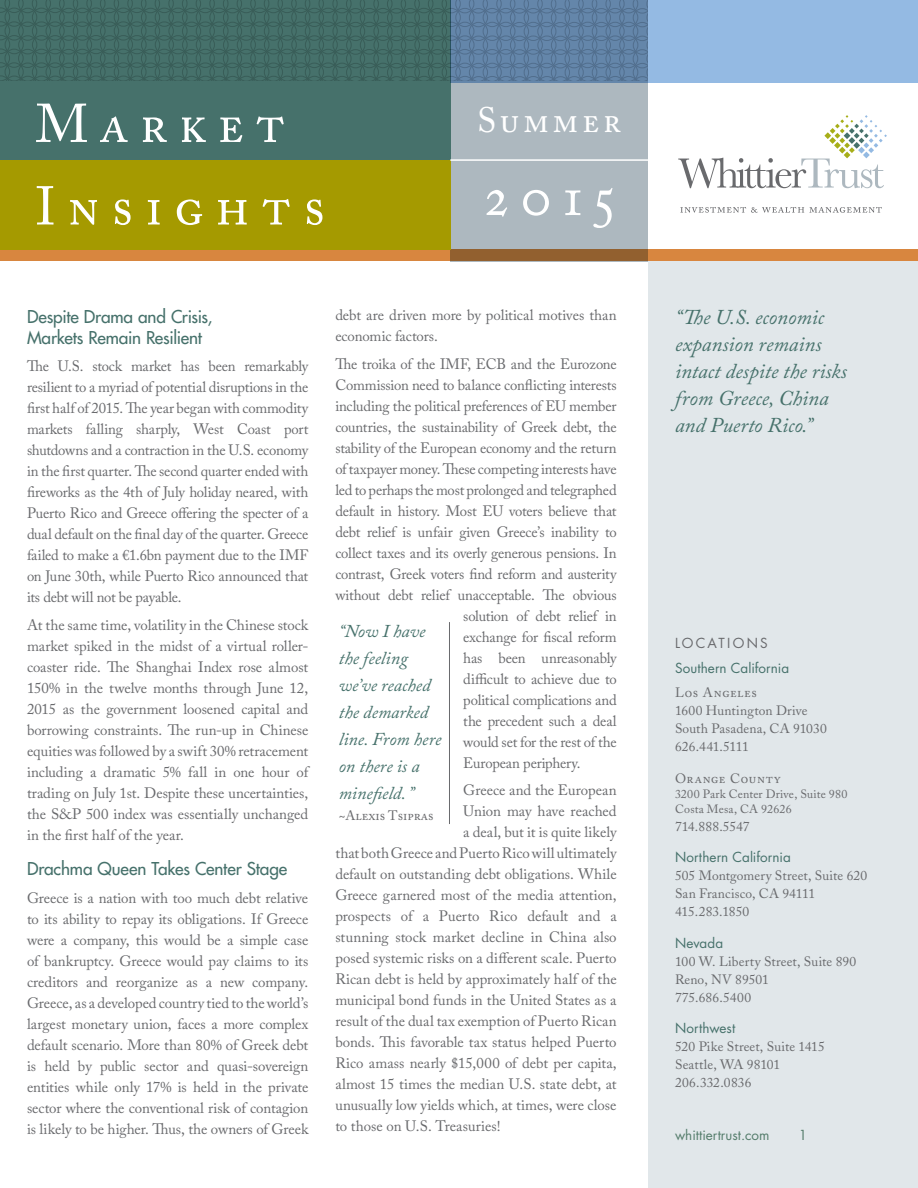
<style>
.page{position:relative;width:918px;height:1188px;background:#fff}
.page>*{position:absolute;margin:0;border:0;box-sizing:border-box;transform-origin:0 0}
.t1{font:58.5px "Adobe Caslon Regular SC";color:#fff}
.t2{font:54px/82.5px "Adobe Caslon Regular SC";letter-spacing:.22em;color:#fff}
.t3{font:35.1px "Adobe Caslon Regular SC";letter-spacing:.1em;color:#fff}
.t4{font:italic 21px/27px "Adobe Caslon Pro";color:#46716b}
.t5{font:italic 18px/27px "Adobe Caslon Pro";color:#46716b}
.t6{font:17.25px/21px "Futura";letter-spacing:-.01em;color:#46716b}
.t7{font:15px/21px "Adobe Caslon Pro";letter-spacing:-.01em;color:#696a6d;text-align:justify}
.t8{font:13.5px/18px "Adobe Caslon";letter-spacing:.005em;color:#696a6d}
.t9{font:13.5px "Futura";letter-spacing:.005em;color:#46716b}
.t10{font:13.5px "Adobe Caslon Regular SC";letter-spacing:.05em;color:#696a6d}
.t11{font:13.5px "Futura";color:#557d6c}
.t12{font:13.5px "Adobe Caslon Pro";color:#696a6d}
.t13{font:13.5px "Futura";letter-spacing:.165em;color:#696a6d}
.t14{font:12px/15px "Adobe Caslon Pro";letter-spacing:.015em;color:#696a6d}
</style>
<div class="page">
<div style="left:0;top:249px;width:918px;height:12px;background:#d8863f"></div>
<div style="left:648px;top:261px;width:270px;height:927px;background:#e1e7ea"></div>
<div style="left:450px;top:0;width:198px;height:261px;background:#adb8bf"></div>
<div style="left:0;top:0;width:450px;height:164px;background:#46716b"></div>
<svg style="left:680px;top:207px;width:202px;height:6px"></svg>
<svg style="left:678px;top:115px;width:209px;height:73px"></svg>
<div style="left:0;top:160px;width:450px;height:89px;background:#a59a00"></div>
<hr style="left:450px;top:159px;width:199px;height:2px;background:#fff">
<div style="left:450px;top:0;width:468px;height:82px;background:#94bae3"></div>
<svg style="left:0;top:0;width:648px;height:81px"></svg>
<hr style="left:449px;top:622px;width:1px;height:202px;background:#696a6d">
<h2 class="t2" style="left:36px;top:83px;width:291px">Market<br>Insights</h2>
<h3 class="t3" style="left:477px;top:100px;width:145px">Summer</h3>
<h1 class="t1" style="left:484px;top:161px;width:132px">2015</h1>
<p class="t6" style="left:27px;top:306px;width:187px">Despite Drama and Crisis,<br>Markets Remain Resilient</p>
<p class="t7" style="left:27px;top:356px;width:283px">The U.S. stock market has been remarkably resilient to a myriad of potential disruptions in the first half of 2015. The year began with commodity markets falling sharply, West Coast port shutdowns and a contraction in the U.S. economy in the first quarter. The second quarter ended with fireworks as the 4th of July holiday neared, with Puerto Rico and Greece offering the specter of a dual default on the final day of the quarter. Greece failed to make a €1.6bn payment due to the IMF on June 30th, while Puerto Rico announced that its debt will not be payable.</p>
<p class="t7" style="left:27px;top:614px;width:283px">At the same time, volatility in the Chinese stock market spiked in the midst of a virtual roller&shy;coaster ride. The Shanghai Index rose almost 150% in the twelve months through June 12, 2015 as the government loosened capital and borrowing constraints. The run-up in Chinese equities was followed by a swift 30% retracement including a dramatic 5% fall in one hour of trading on July 1st. Despite these uncertainties, the S&amp;P 500 index was essentially unchanged in the first half of the year.</p>
<p class="t6" style="left:27px;top:858px;width:262px">Drachma Queen Takes Center Stage</p>
<p class="t7" style="left:27px;top:887px;width:283px">Greece is a nation with too much debt relative to its ability to repay its obligations. If Greece were a company, this would be a simple case of bankruptcy. Greece would pay claims to its creditors and reorganize as a new company.<br>Greece, as a developed country tied to the world’s largest monetary union, faces a more complex default scenario. More than 80% of Greek debt is held by public sector and quasi-sovereign entities while only 17% is held in the private sector where the conventional risk of contagion is likely to be higher. Thus, the owners of Greek</p>
<p class="t7" style="left:335px;top:304px;width:283px">debt are driven more by political motives than economic factors.</p>
<p class="t7" style="left:335px;top:353px;width:283px">The troika of the IMF, ECB and the Eurozone</p>
<p class="t7" style="left:335px;top:374px;width:283px">Commission need to balance conflicting interests</p>
<p class="t7" style="left:335px;top:395px;width:283px">including the political preferences of EU member</p>
<p class="t7" style="left:335px;top:416px;width:283px">countries, the sustainability of Greek debt, the</p>
<p class="t7" style="left:335px;top:437px;width:283px">stability of the European economy and the return</p>
<p class="t7" style="left:335px;top:458px;width:283px">of taxpayer money. These competing interests have</p>
<p class="t7" style="left:335px;top:479px;width:283px">led to perhaps the most prolonged and telegraphed</p>
<p class="t7" style="left:335px;top:500px;width:283px">default in history. Most EU voters believe that</p>
<p class="t7" style="left:335px;top:521px;width:283px">debt relief is unfair given Greece’s inability to</p>
<p class="t7" style="left:335px;top:542px;width:283px">collect taxes and its overly generous pensions. In</p>
<p class="t7" style="left:335px;top:563px;width:283px">contrast, Greek voters find reform and austerity</p>
<p class="t7" style="left:335px;top:584px;width:283px">without debt relief unacceptable. The obvious</p>
<p class="t7" style="left:463px;top:605px;width:155px">solution of debt relief in</p>
<p class="t7" style="left:463px;top:626px;width:155px">exchange for fiscal reform</p>
<p class="t7" style="left:463px;top:647px;width:155px">has been unreasonably</p>
<p class="t7" style="left:463px;top:668px;width:155px">difficult to achieve due to</p>
<p class="t7" style="left:463px;top:689px;width:155px">political complications and</p>
<p class="t7" style="left:463px;top:710px;width:155px">the precedent such a deal</p>
<p class="t7" style="left:463px;top:731px;width:155px">would set for the rest of the</p>
<p class="t7" style="left:463px;top:752px;width:119px">European periphery.</p>
<p class="t7" style="left:463px;top:780px;width:155px">Greece and the European</p>
<p class="t7" style="left:463px;top:801px;width:155px">Union may have reached</p>
<p class="t7" style="left:463px;top:822px;width:155px">a deal, but it is quite likely</p>
<p class="t7" style="left:335px;top:843px;width:283px">that both Greece and Puerto Rico will ultimately</p>
<p class="t7" style="left:335px;top:864px;width:283px">default on outstanding debt obligations. While</p>
<p class="t7" style="left:335px;top:885px;width:283px">Greece garnered most of the media attention,</p>
<p class="t7" style="left:335px;top:906px;width:283px">prospects of a Puerto Rico default and a</p>
<p class="t7" style="left:335px;top:927px;width:283px">stunning stock market decline in China also</p>
<p class="t7" style="left:335px;top:948px;width:283px">posed systemic risks on a different scale. Puerto</p>
<p class="t7" style="left:335px;top:969px;width:283px">Rican debt is held by approximately half of the</p>
<p class="t7" style="left:335px;top:990px;width:283px">municipal bond funds in the United States as a</p>
<p class="t7" style="left:335px;top:1011px;width:283px">result of the dual tax exemption of Puerto Rican</p>
<p class="t7" style="left:335px;top:1032px;width:283px">bonds. This favorable tax status helped Puerto</p>
<p class="t7" style="left:335px;top:1053px;width:283px">Rico amass nearly $15,000 of debt per capita,</p>
<p class="t7" style="left:335px;top:1074px;width:283px">almost 15 times the median U.S. state debt, at</p>
<p class="t7" style="left:335px;top:1095px;width:283px">unusually low yields which, at times, were close</p>
<p class="t7" style="left:335px;top:1116px;width:167px">to those on U.S. Treasuries!</p>
<p class="t5" style="left:339px;top:617px;width:104px">“Now I have the feeling we’ve reached the demarked line. From here on there is a minefield. ”</p>
<p class="t12" style="left:339px;top:807px;width:96px">~Alexis Tsipras</p>
<h3 class="t4" style="left:675px;top:304px;width:173px">“The U.S. economic expansion remains intact despite the risks from Greece, China and Puerto Rico.”</h3>
<p class="t13" style="left:675px;top:634px;width:94px">Locations</p>
<p class="t9" style="left:675px;top:658px;width:116px">Southern California</p>
<p class="t10" style="left:675px;top:685px;width:83px">Los Angeles</p>
<p class="t8" style="left:675px;top:702px;width:153px">1600 Huntington Drive<br>South Pasadena, CA 91030<br>626.441.5111</p>
<p class="t10" style="left:675px;top:770px;width:107px">Orange County</p>
<p class="t14" style="left:675px;top:786px;width:174px">3200 Park Center Drive, Suite 980<br>Costa Mesa, CA 92626</p>
<p class="t8" style="left:675px;top:817px;width:76px">714.888.5547</p>
<p class="t9" style="left:675px;top:848px;width:117px">Northern California</p>
<p class="t8" style="left:675px;top:867px;width:194px">505 Montgomery Street, Suite 620<br>San Francisco, CA 94111<br>415.283.1850</p>
<p class="t9" style="left:675px;top:933px;width:50px">Nevada</p>
<p class="t8" style="left:675px;top:952px;width:183px">100 W. Liberty Street, Suite 890<br>Reno, NV 89501<br>775.686.5400</p>
<p class="t9" style="left:675px;top:1019px;width:62px">N orthwest</p>
<p class="t8" style="left:675px;top:1038px;width:151px">520 Pike Street, Suite 1415<br>Seattle, WA 98101<br>206.332.0836</p>
<p class="t11" style="left:675px;top:1126px;width:96px">whittiertrust.com</p>
<p class="t11" style="left:799px;top:1126px;width:10px">1</p>
</div>
